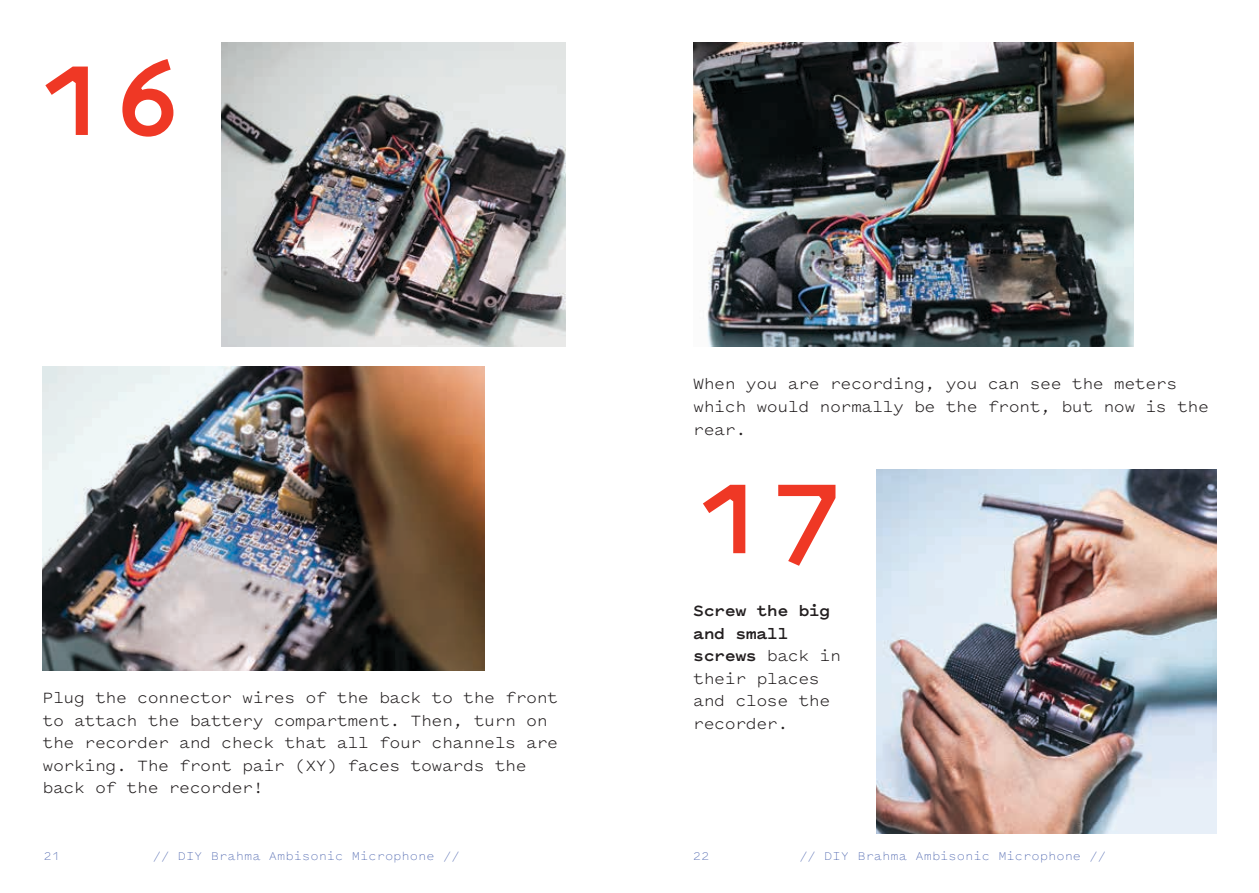
<style>
.page{position:relative;width:1259px;height:893px;background:#fff}
.page>*{position:absolute;margin:0;border:0;box-sizing:border-box;transform-origin:0 0}
.t1{font:700 120px "Pitch Sans";color:#ef3825}
.t2{font:18px/22.5px "Pitch Sans";letter-spacing:-.03em;color:#231f20}
.t3{font:300 13.5px "Pitch Sans";color:#3954a5}
.s1{font-weight:700}
</style>
<div class="page">
<img style="left:221px;top:43px;width:345px;height:303px">
<img style="left:43px;top:366px;width:442px;height:304px">
<img style="left:693px;top:43px;width:440px;height:303px">
<img style="left:876px;top:469px;width:340px;height:364px">
<h1 class="t1" style="left:38px;top:19px;width:149px">16</h1>
<p class="t2" style="left:43px;top:686px;width:517px">Plug the connector wires of the back to the front to attach the battery compartment. Then, turn on the recorder and check that all four channels are working. The front pair (XY) faces towards the back of the recorder!</p>
<p class="t2" style="left:693px;top:372px;width:517px">When you are recording, you can see the meters which would normally be the front, but now is the rear.</p>
<h1 class="t1" style="left:696px;top:437px;width:149px">17</h1>
<p class="t2" style="left:693px;top:599px;width:149px"><span class="s1">Screw the big and small screws</span> back in their places and close the recorder.</p>
<p class="t3" style="left:153px;top:847px;width:308px">// DIY Brahma Ambisonic Microphone //</p>
<p class="t3" style="left:799px;top:847px;width:308px">// DIY Brahma Ambisonic Microphone //</p>
<p class="t3" style="left:44px;top:847px;width:18px">21</p>
<p class="t3" style="left:693px;top:847px;width:18px">22</p>
</div>
